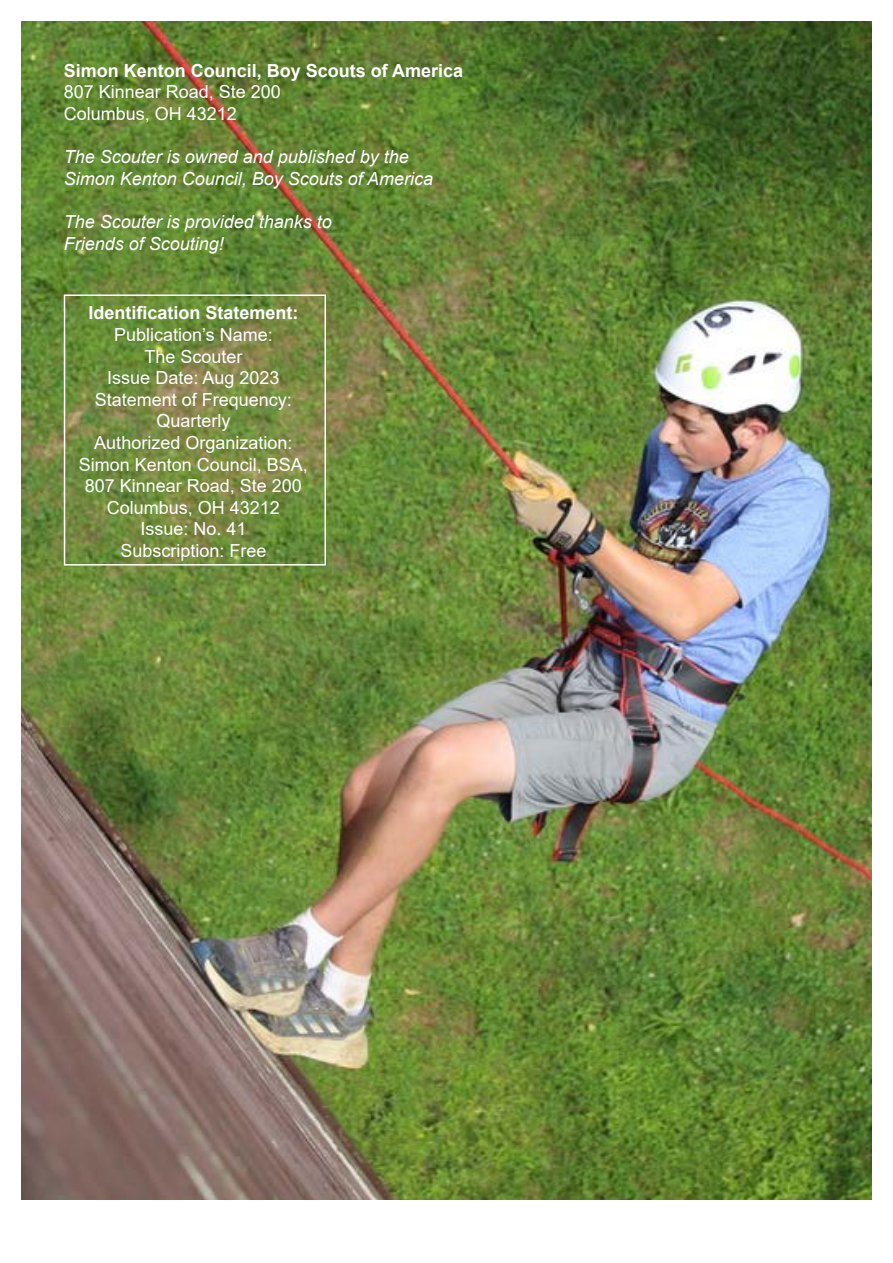
<style>
.page{position:relative;width:893px;height:1263px;background:#fff}
.page>*{position:absolute;margin:0;border:0;box-sizing:border-box;transform-origin:0 0}
.t1{font:18px/21.6px "Arial";color:#fff}
.t2{font:italic 18px/21.6px "Arial";color:#fff}
.t3{font:700 18px "Arial";color:#fff}
</style>
<div class="page">
<img style="left:21px;top:21px;width:851px;height:1178px">
<div style="left:64px;top:294px;width:262px;height:272px;border:2px solid #fff"></div>
<p class="t3" style="left:64px;top:58px;width:401px">Simon Kenton Council, Boy Scouts of America</p>
<p class="t1" style="left:64px;top:81px;width:219px">807 Kinnear Road, Ste 200<br>Columbus, OH 43212</p>
<p class="t2" style="left:64px;top:146px;width:371px">The Scouter is owned and published by the<br>Simon Kenton Council, Boy Scouts of America</p>
<p class="t2" style="left:64px;top:211px;width:270px">The Scouter is provided thanks to<br>Friends of Scouting!</p>
<p class="t3" style="left:88px;top:300px;width:212px">Identification Statement:</p>
<p class="t1" style="left:79px;top:324px;width:231px;text-align:center">Publication’s Name:<br>The Scouter<br>Issue Date: Aug 2023<br>Statement of Frequency:<br>Quarterly<br>Authorized Organization:<br>Simon Kenton Council, BSA,<br>807 Kinnear Road, Ste 200<br>Columbus, OH 43212<br>Issue: No. 41<br>Subscription: Free</p>
</div>
